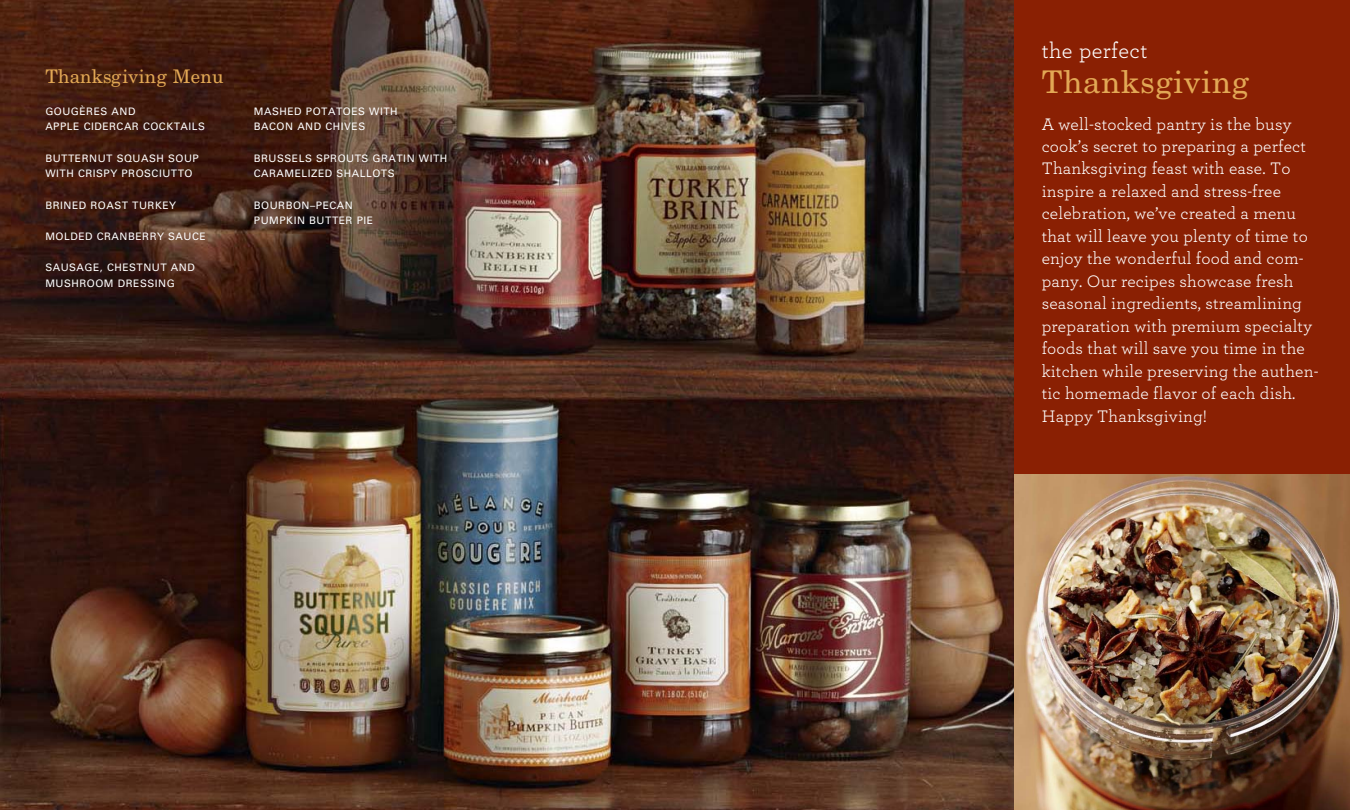
<style>
.page{position:relative;width:1350px;height:810px;background:#fff}
.page>*{position:absolute;margin:0;border:0;box-sizing:border-box;transform-origin:0 0}
.t1{font:31.25px "New Century Schlbk";letter-spacing:.025em;color:#e2a855}
.t2{font:22.5px "Archer";letter-spacing:.015em;color:#fff}
.t3{font:18.75px "New Century Schlbk";letter-spacing:.01em;color:#e2a855}
.t4{font:17.5px/22.5px "Archer";letter-spacing:.01em;color:#fff}
.t5{font:10.25px/15.6px "Univers";letter-spacing:.05em;color:#fff}
</style>
<div class="page">
<img style="left:0;top:0;width:1015px;height:810px">
<div style="left:1015px;top:0;width:335px;height:475px;background:#8a2003"></div>
<img style="left:1015px;top:475px;width:335px;height:335px">
<p class="t3" style="left:45px;top:69px;width:180px">Thanksgiving Menu</p>
<p class="t5" style="left:45px;top:104px;width:161px">GOUGÈRES AND<br>APPLE CIDERCAR COCKTAILS</p>
<p class="t5" style="left:45px;top:151px;width:155px">BUTTERNUT SQUASH SOUP<br>WITH CRISPY PROSCIUTTO</p>
<p class="t5" style="left:45px;top:198px;width:132px">BRINED ROAST TURKEY</p>
<p class="t5" style="left:45px;top:229px;width:162px">MOLDED CRANBERRY SAUCE</p>
<p class="t5" style="left:45px;top:261px;width:151px">SAUSAGE, CHESTNUT AND<br>MUSHROOM DRESSING</p>
<p class="t5" style="left:254px;top:104px;width:145px">MASHED POTATOES WITH<br>BACON AND CHIVES</p>
<p class="t5" style="left:254px;top:151px;width:195px">BRUSSELS SPROUTS GRATIN WITH<br>CARAMELIZED SHALLOTS</p>
<p class="t5" style="left:254px;top:198px;width:121px">BOURBON–PECAN<br>PUMPKIN BUTTER PIE</p>
<p class="t2" style="left:1042px;top:42px;width:107px">the perfect</p>
<h1 class="t1" style="left:1042px;top:70px;width:209px">Thanksgiving</h1>
<p class="t4" style="left:1042px;top:114px;width:278px">A well-stocked pantry is the busy cook’s secret to preparing a perfect Thanksgiving feast with ease. To inspire a relaxed and stress-free celebration, we’ve created a menu that will leave you plenty of time to enjoy the wonderful food and com&shy;pany. Our recipes showcase fresh seasonal ingredients, streamlining preparation with premium specialty foods that will save you time in the kitchen while preserving the authen&shy;tic homemade flavor of each dish.<br>Happy Thanksgiving!</p>
</div>
